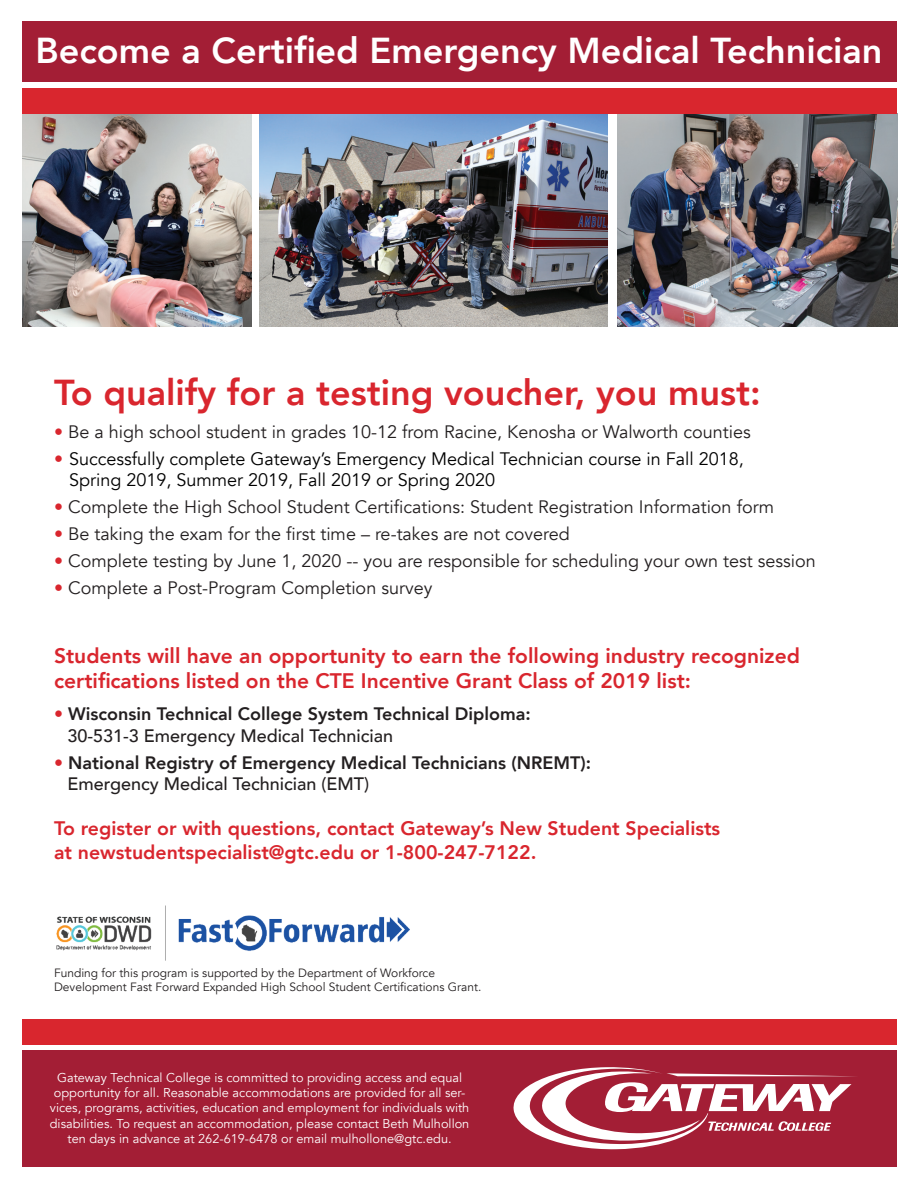
<style>
.page{position:relative;width:918px;height:1188px;background:#fff}
.page>*{position:absolute;margin:0;border:0;box-sizing:border-box;transform-origin:0 0}
.t1{font:800 36px "Avenir";color:#fff}
.t2{font:800 36px "Avenir";color:#d9262e}
.t3{font:800 21px/25.2px "Avenir";color:#d9262e}
.t4{font:800 19.5px/23.4px "Avenir";color:#d9262e}
.t5{font:18px "Avenir";color:#231f20}
.t6{font:800 18px/21.6px "Avenir";color:#231f20}
.t7{font:18px/21.6px "Avenir";color:#000}
.t8{font:12.75px/15.3px "Avenir";color:#fff;text-align:center}
.t9{font:12px/14.4px "Avenir";color:#231f20}
.s1{color:#d9262e}
.s2{font-weight:400;color:#d9262e}
.s3{font-weight:500}
</style>
<div class="page">
<div style="left:22px;top:1050px;width:874px;height:116px;background:#a31e35"></div>
<div style="left:22px;top:1019px;width:874px;height:26px;background:#d9262e"></div>
<svg style="left:513px;top:1067px;width:342px;height:83px"></svg>
<img style="left:56px;top:906px;width:353px;height:55px">
<img style="left:22px;top:114px;width:229px;height:213px">
<img style="left:260px;top:113px;width:348px;height:213px">
<img style="left:618px;top:113px;width:280px;height:214px">
<div style="left:22px;top:22px;width:874px;height:60px;background:#a31e35"></div>
<div style="left:22px;top:88px;width:874px;height:25px;background:#d9262e"></div>
<h1 class="t1" style="left:36px;top:23px;width:848px">Become a Certified Emergency Medical Technician</h1>
<h1 class="t2" style="left:54px;top:365px;width:708px">To qualify for a testing voucher, you must:</h1>
<p class="t5" style="left:54px;top:421px;width:698px"><span class="s1">•</span> Be a high school student in grades 10-12 from Racine, Kenosha or Walworth counties</p>
<p class="t7" style="left:69px;top:448px;width:676px;text-indent:-15px"><span class="s1">•</span> Successfully complete Gateway’s Emergency Medical Technician course in Fall 2018,<br>Spring 2019, Summer 2019, Fall 2019 or Spring 2020</p>
<p class="t5" style="left:54px;top:496px;width:722px"><span class="s1">•</span> Complete the High School Student Certifications: Student Registration Information form</p>
<p class="t5" style="left:54px;top:523px;width:517px"><span class="s1">•</span> Be taking the exam for the first time – re-takes are not covered</p>
<p class="t5" style="left:54px;top:550px;width:763px"><span class="s1">•</span> Complete testing by June 1, 2020 -- you are responsible for scheduling your own test session</p>
<p class="t5" style="left:54px;top:577px;width:380px"><span class="s1">•</span> Complete a Post-Program Completion survey</p>
<p class="t3" style="left:54px;top:643px;width:747px">Students will have an opportunity to earn the following industry recognized certifications listed on the CTE Incentive Grant Class of 2019 list:</p>
<p class="t6" style="left:68px;top:703px;width:465px;text-indent:-14px"><span class="s2">•</span> Wisconsin Technical College System Technical Diploma:<br><span class="s3">30-531-3 Emergency Medical Technician</span></p>
<p class="t6" style="left:68px;top:752px;width:525px;text-indent:-14px"><span class="s2">•</span> National Registry of Emergency Medical Technicians (NREMT):<br><span class="s3">Emergency Medical Technician (EMT)</span></p>
<p class="t4" style="left:54px;top:817px;width:668px">To register or with questions, contact Gateway’s New Student Specialists at newstudentspecialist@gtc.edu or 1-800-247-7122.</p>
<p class="t9" style="left:54px;top:966px;width:429px">Funding for this program is supported by the Department of Workforce<br>Development Fast Forward Expanded High School Student Certifications Grant.</p>
<p class="t8" style="left:50px;top:1070px;width:421px">Gateway Technical College is committed to providing access and equal opportunity for all. Reasonable accommodations are provided for all ser&shy;vices, programs, activities, education and employment for individuals with disabilities. To request an accommodation, please contact Beth Mulhollon ten days in advance at 262-619-6478 or email mulhollone@gtc.edu.</p>
</div>
